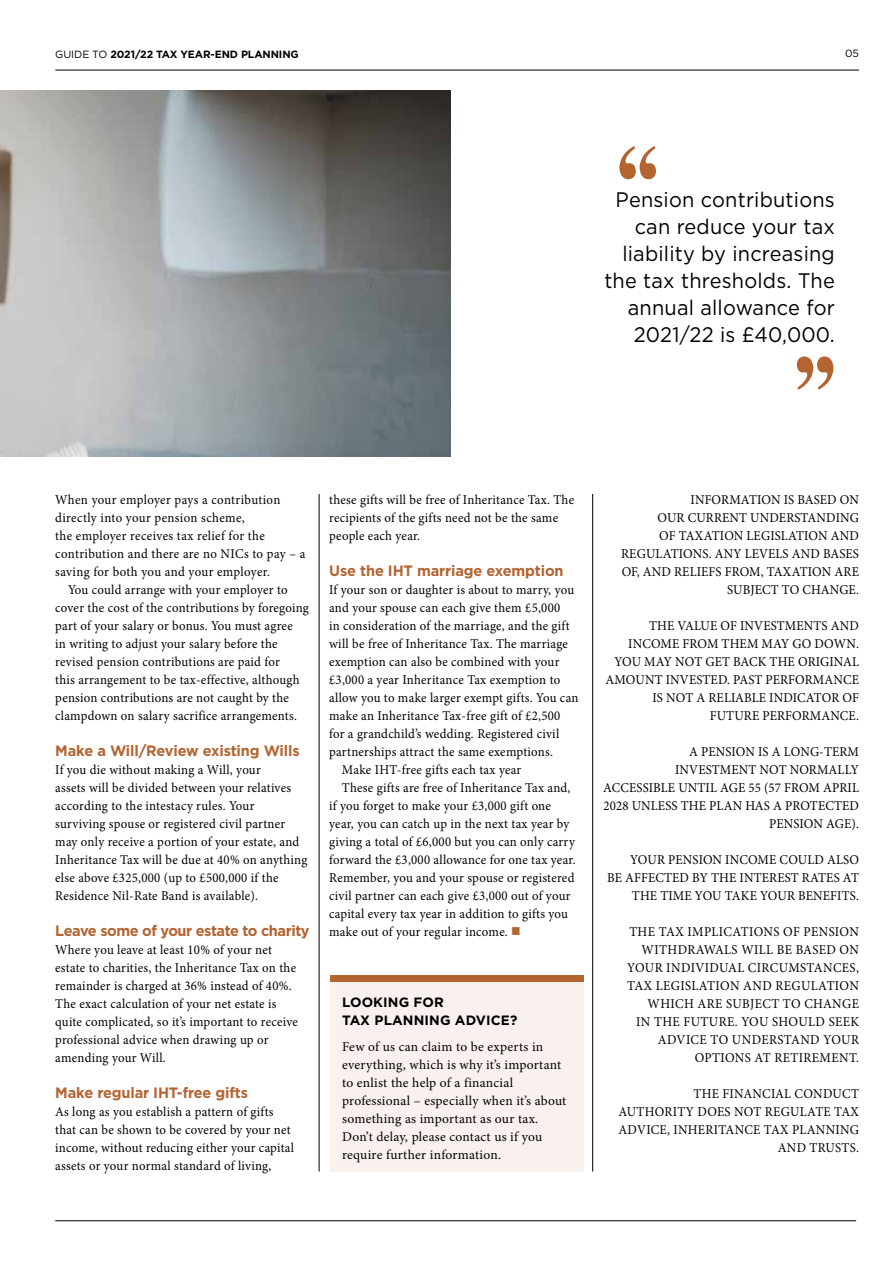
<style>
.page{position:relative;width:893px;height:1263px;background:#fff}
.page>*{position:absolute;margin:0;border:0;box-sizing:border-box;transform-origin:0 0}
.t1{font:21px/27px "Gotham HTF";letter-spacing:.01em;color:#000;text-align:right;scale:.95 1}
.t2{font:700 15px "Gotham HTF";letter-spacing:-.01em;color:#b46431}
.t3{font:700 15px "Gotham HTF";letter-spacing:-.03em;color:#b46431}
.t4{font:13.5px/18px "Minion Pro";letter-spacing:.015em;color:#000;scale:.95 1}
.t5{font:13.5px/18px "Minion Pro";letter-spacing:.015em;color:#000}
.t6{font:700 13.5px/18px "Gotham HTF";letter-spacing:.01em;color:#000}
.t7{font:700 10.5px "Gotham HTF";letter-spacing:-.01em;color:#000}
.t8{font:10.5px "Gotham HTF";color:#000}
.s1{font-weight:400}
</style>
<div class="page">
<img style="left:0;top:91px;width:451px;height:366px">
<svg style="left:619px;top:146px;width:37px;height:33px"></svg>
<svg style="left:797px;top:356px;width:36px;height:34px"></svg>
<hr style="left:319px;top:494px;width:1px;height:677px;background:#000">
<hr style="left:592px;top:494px;width:1px;height:677px;background:#000">
<hr style="left:55px;top:70px;width:804px;height:1px;background:#000">
<hr style="left:55px;top:1220px;width:801px;height:1px;background:#000">
<div style="left:330px;top:982px;width:254px;height:190px;background:#f8f1ed"></div>
<div style="left:330px;top:975px;width:254px;height:7px;background:#b46431"></div>
<p class="t7" style="left:55px;top:48px;width:245px"><span class="s1">GUIDE TO</span> 2021/22 TAX YEAR-END PLANNING</p>
<p class="t8" style="left:845px;top:48px;width:15px">05</p>
<h1 class="t1" style="left:604px;top:186px;width:244px">Pension contributions can reduce your tax liability by increasing the tax thresholds. The annual allowance for<br>2021/22 is £40,000.</h1>
<p class="t4" style="left:55px;top:491px;width:265px">When your employer pays a contribution directly into your pension scheme,<br>the employer receives tax relief for the contribution and there are no NICs to pay – a saving for both you and your employer.</p>
<p class="t4" style="left:55px;top:581px;width:268px;text-indent:13px">You could arrange with your employer to cover the cost of the contributions by foregoing part of your salary or bonus. You must agree<br>in writing to adjust your salary before the revised pension contributions are paid for<br>this arrangement to be tax-effective, although pension contributions are not caught by the clampdown on salary sacrifice arrangements.</p>
<p class="t2" style="left:55px;top:742px;width:246px">Make a Will/Review existing Wills</p>
<p class="t4" style="left:55px;top:761px;width:267px">If you die without making a Will, your<br>assets will be divided between your relatives according to the intestacy rules. Your surviving spouse or registered civil partner may only receive a portion of your estate, and Inheritance Tax will be due at 40% on anything else above £325,000 (up to £500,000 if the Residence Nil-Rate Band is available).</p>
<p class="t3" style="left:55px;top:922px;width:256px">Leave some of your estate to charity</p>
<p class="t4" style="left:55px;top:941px;width:257px">Where you leave at least 10% of your net estate to charities, the Inheritance Tax on the remainder is charged at 36% instead of 40%.<br>The exact calculation of your net estate is quite complicated, so it’s important to receive professional advice when drawing up or amending your Will.</p>
<p class="t2" style="left:55px;top:1084px;width:194px">Make regular IHT-free gifts</p>
<p class="t4" style="left:55px;top:1103px;width:253px">As long as you establish a pattern of gifts that can be shown to be covered by your net income, without reducing either your capital assets or your normal standard of living,</p>
<p class="t4" style="left:329px;top:491px;width:259px">these gifts will be free of Inheritance Tax. The recipients of the gifts need not be the same people each year.</p>
<p class="t2" style="left:329px;top:562px;width:236px">Use the IHT marriage exemption</p>
<p class="t4" style="left:329px;top:581px;width:259px">If your son or daughter is about to marry, you</p>
<p class="t4" style="left:329px;top:599px;width:245px">and your spouse can each give them £5,000</p>
<p class="t4" style="left:329px;top:617px;width:255px">in consideration of the marriage, and the gift</p>
<p class="t4" style="left:329px;top:635px;width:253px">will be free of Inheritance Tax. The marriage</p>
<p class="t4" style="left:329px;top:653px;width:244px">exemption can also be combined with your</p>
<p class="t4" style="left:329px;top:671px;width:245px">£3,000 a year Inheritance Tax exemption to</p>
<p class="t4" style="left:329px;top:689px;width:264px">allow you to make larger exempt gifts. You can</p>
<p class="t4" style="left:329px;top:707px;width:245px">make an Inheritance Tax-free gift of £2,500</p>
<p class="t4" style="left:329px;top:725px;width:244px">for a grandchild’s wedding. Registered civil</p>
<p class="t4" style="left:329px;top:743px;width:237px">partnerships attract the same exemptions.</p>
<p class="t4" style="left:342px;top:761px;width:190px">Make IHT-free gifts each tax year</p>
<p class="t4" style="left:342px;top:779px;width:242px">These gifts are free of Inheritance Tax and,</p>
<p class="t4" style="left:329px;top:797px;width:235px">if you forget to make your £3,000 gift one</p>
<p class="t4" style="left:329px;top:815px;width:254px">year, you can catch up in the next tax year by</p>
<p class="t4" style="left:329px;top:833px;width:260px">giving a total of £6,000 but you can only carry</p>
<p class="t4" style="left:329px;top:851px;width:261px">forward the £3,000 allowance for one tax year.</p>
<p class="t4" style="left:329px;top:869px;width:260px">Remember, you and your spouse or registered</p>
<p class="t4" style="left:329px;top:887px;width:256px">civil partner can each give £3,000 out of your</p>
<p class="t4" style="left:329px;top:905px;width:253px">capital every tax year in addition to gifts you</p>
<p class="t4" style="left:329px;top:923px;width:190px">make out of your regular income.</p>
<p class="t6" style="left:342px;top:993px;width:177px">LOOKING FOR<br>TAX PLANNING ADVICE?</p>
<p class="t5" style="left:342px;top:1037px;width:226px">Few of us can claim to be experts in everything, which is why it’s important to enlist the help of a financial professional – especially when it’s about something as important as our tax.<br>Don’t delay, please contact us if you require further information.</p>
<p class="t4" style="left:621px;top:491px;width:252px;text-align:right">INFORMATION IS BASED ON<br>OUR CURRENT UNDERSTANDING<br>OF TAXATION LEGISLATION AND<br>REGULATIONS. ANY LEVELS AND BASES<br>OF, AND RELIEFS FROM, TAXATION ARE<br>SUBJECT TO CHANGE.</p>
<p class="t4" style="left:605px;top:617px;width:268px;text-align:right">THE VALUE OF INVESTMENTS AND<br>INCOME FROM THEM MAY GO DOWN.<br>YOU MAY NOT GET BACK THE ORIGINAL<br>AMOUNT INVESTED. PAST PERFORMANCE<br>IS NOT A RELIABLE INDICATOR OF<br>FUTURE PERFORMANCE.</p>
<p class="t4" style="left:603px;top:743px;width:271px;text-align:right">A PENSION IS A LONG-TERM<br>INVESTMENT NOT NORMALLY<br>ACCESSIBLE UNTIL AGE 55 (57 FROM APRIL<br>2028 UNLESS THE PLAN HAS A PROTECTED<br>PENSION AGE).</p>
<p class="t4" style="left:607px;top:851px;width:266px;text-align:right">YOUR PENSION INCOME COULD ALSO<br>BE AFFECTED BY THE INTEREST RATES AT<br>THE TIME YOU TAKE YOUR BENEFITS.</p>
<p class="t4" style="left:627px;top:923px;width:246px;text-align:right">THE TAX IMPLICATIONS OF PENSION<br>WITHDRAWALS WILL BE BASED ON<br>YOUR INDIVIDUAL CIRCUMSTANCES,<br>TAX LEGISLATION AND REGULATION<br>WHICH ARE SUBJECT TO CHANGE<br>IN THE FUTURE. YOU SHOULD SEEK<br>ADVICE TO UNDERSTAND YOUR<br>OPTIONS AT RETIREMENT.</p>
<p class="t4" style="left:618px;top:1085px;width:255px;text-align:right">THE FINANCIAL CONDUCT<br>AUTHORITY DOES NOT REGULATE TAX<br>ADVICE, INHERITANCE TAX PLANNING<br>AND TRUSTS.</p>
</div>
